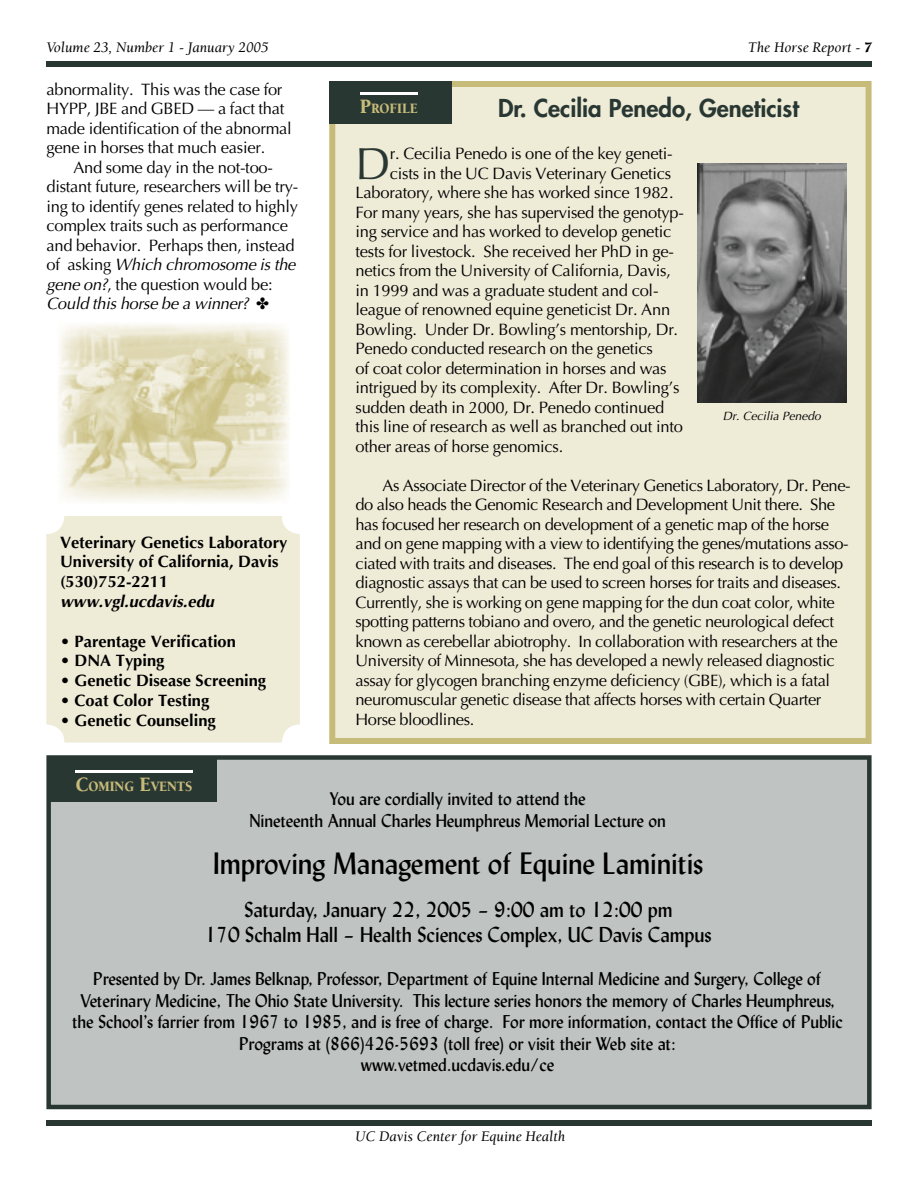
<style>
.page{position:relative;width:918px;height:1188px;background:#fff}
.page>*{position:absolute;margin:0;border:0;box-sizing:border-box;transform-origin:0 0}
.t1{font:45px "Optima";color:#293733}
.t2{font:30px "Lydian";color:#000}
.t3{font:800 24px "Futura";color:#293733}
.t4{font:21px/25.2px "Lydian";color:#000;text-align:center}
.t5{font:18px/21.6px "Lydian";color:#000;text-align:center}
.t6{font:16.5px/19.5px "Optima";letter-spacing:-.015em;color:#000}
.t7{font:700 16.5px/19.8px "Optima";color:#000}
.t8{font:italic 700 16.5px "Optima";color:#000}
.t9{font:italic 15px "Berkeley";color:#000}
.t10{font:900 14.7px "Berkeley";color:#c7bb7a;scale:.9 1}
.t11{font:italic 12px "Optima";color:#000}
.s1{font-weight:900}
.s2{font-style:italic}
.s3{font-size:21px}
</style>
<div class="page">
<div style="left:46px;top:62px;width:826px;height:6px;background:#293733"></div>
<div style="left:46px;top:1120px;width:826px;height:6px;background:#293733"></div>
<img style="left:58px;top:324px;width:139px;height:178px">
<img style="left:197px;top:324px;width:93px;height:178px">
<div style="left:46px;top:516px;width:254px;height:226px;background:#eeebd7;border-radius:18px"></div>
<div style="left:329px;top:81px;width:543px;height:663px;background:#eeebd7"></div>
<img style="left:698px;top:164px;width:149px;height:239px">
<div style="left:46px;top:755px;width:826px;height:354px;background:#bfc3c2"></div>
<div style="left:49px;top:759px;width:167px;height:42px;background:#293733"></div>
<hr style="left:75px;top:770px;width:118px;height:3px;background:#fff">
<div style="left:329px;top:81px;width:122px;height:42px;background:#293733"></div>
<hr style="left:360px;top:92px;width:58px;height:3px;background:#fff">
<p class="t9" style="left:46px;top:39px;width:224px">Volume 23, Number 1 - January 2005</p>
<p class="t9" style="left:748px;top:39px;width:126px">The Horse Report - <span class="s1">7</span></p>
<p class="t6" style="left:46px;top:79px;width:247px">abnormality. This was the case for HYPP, JBE and GBED — a fact that made identification of the abnormal gene in horses that much easier.</p>
<p class="t6" style="left:46px;top:157px;width:253px;text-indent:27px">And some day in the not-too&shy;distant future, researchers will be try&shy;ing to identify genes related to highly complex traits such as performance and behavior. Perhaps then, instead of asking <span class="s2">Which chromosome is the gene on?</span>, the question would be:<br><span class="s2">Could this horse be a winner?</span> ✤</p>
<p class="t7" style="left:60px;top:532px;width:229px">Veterinary Genetics Laboratory<br>University of California, Davis (530)752-2211</p>
<p class="t8" style="left:60px;top:592px;width:156px">www.vgl.ucdavis.edu</p>
<p class="t7" style="left:60px;top:631px;width:177px">• Parentage Verification</p>
<p class="t7" style="left:60px;top:651px;width:106px">• DNA Typing</p>
<p class="t7" style="left:60px;top:671px;width:208px">• Genetic Disease Screening</p>
<p class="t7" style="left:60px;top:691px;width:151px">• Coat Color Testing</p>
<p class="t7" style="left:60px;top:710px;width:157px">• Genetic Counseling</p>
<p class="t10" style="left:360px;top:101px;width:66px"><span class="s3">P</span>ROFILE</p>
<h3 class="t3" style="left:498px;top:92px;width:302px">Dr. Cecilia Penedo, Geneticist</h3>
<h1 class="t1" style="left:356px;top:137px;width:36px">D</h1>
<p class="t6" style="left:390px;top:144px;width:284px">r. Cecilia Penedo is one of the key geneti-</p>
<p class="t6" style="left:390px;top:163px;width:283px">cists in the UC Davis Veterinary Genetics</p>
<p class="t6" style="left:355px;top:183px;width:320px">Laboratory, where she has worked since 1982.</p>
<p class="t6" style="left:355px;top:202px;width:330px">For many years, she has supervised the genotyp-</p>
<p class="t6" style="left:355px;top:222px;width:317px">ing service and has worked to develop genetic</p>
<p class="t6" style="left:355px;top:241px;width:320px">tests for livestock. She received her PhD in ge-</p>
<p class="t6" style="left:355px;top:261px;width:317px">netics from the University of California, Davis,</p>
<p class="t6" style="left:355px;top:280px;width:305px">in 1999 and was a graduate student and col-</p>
<p class="t6" style="left:355px;top:300px;width:316px">league of renowned equine geneticist Dr. Ann</p>
<p class="t6" style="left:355px;top:319px;width:324px">Bowling. Under Dr. Bowling’s mentorship, Dr.</p>
<p class="t6" style="left:355px;top:339px;width:299px">Penedo conducted research on the genetics</p>
<p class="t6" style="left:355px;top:358px;width:313px">of coat color determination in horses and was</p>
<p class="t6" style="left:355px;top:378px;width:326px">intrigued by its complexity. After Dr. Bowling’s</p>
<p class="t6" style="left:355px;top:397px;width:310px">sudden death in 2000, Dr. Penedo continued</p>
<p class="t6" style="left:355px;top:417px;width:329px">this line of research as well as branched out into</p>
<p class="t6" style="left:355px;top:436px;width:209px">other areas of horse genomics.</p>
<p class="t6" style="left:355px;top:475px;width:497px;text-indent:27px">As Associate Director of the Veterinary Genetics Laboratory, Dr. Pene&shy;do also heads the Genomic Research and Development Unit there. She has focused her research on development of a genetic map of the horse and on gene mapping with a view to identifying the genes/mutations asso&shy;ciated with traits and diseases. The end goal of this research is to develop diagnostic assays that can be used to screen horses for traits and diseases.<br>Currently, she is working on gene mapping for the dun coat color, white spotting patterns tobiano and overo, and the genetic neurological defect known as cerebellar abiotrophy. In collaboration with researchers at the University of Minnesota, she has developed a newly released diagnostic assay for glycogen branching enzyme deficiency (GBE), which is a fatal neuromuscular genetic disease that affects horses with certain Quarter Horse bloodlines.</p>
<p class="t11" style="left:723px;top:409px;width:100px">Dr. Cecilia Penedo</p>
<p class="t10" style="left:75px;top:779px;width:132px"><span class="s3">C</span>OMING <span class="s3">E</span>VENTS</p>
<p class="t5" style="left:249px;top:788px;width:418px">You are cordially invited to attend the<br>Nineteenth Annual Charles Heumphreus Memorial Lecture on</p>
<h2 class="t2" style="left:213px;top:846px;width:492px">Improving Management of Equine Laminitis</h2>
<p class="t4" style="left:205px;top:897px;width:508px">Saturday, January 22, 2005 – 9:00 am to 12:00 pm<br>170 Schalm Hall – Health Sciences Complex, UC Davis Campus</p>
<p class="t5" style="left:72px;top:968px;width:772px">Presented by Dr. James Belknap, Professor, Department of Equine Internal Medicine and Surgery, College of Veterinary Medicine, The Ohio State University. This lecture series honors the memory of Charles Heumphreus, the School’s farrier from 1967 to 1985, and is free of charge. For more information, contact the Office of Public Programs at (866)426-5693 (toll free) or visit their Web site at:<br>www.vetmed.ucdavis.edu/ce</p>
<p class="t9" style="left:355px;top:1128px;width:212px">UC Davis Center for Equine Health</p>
</div>
